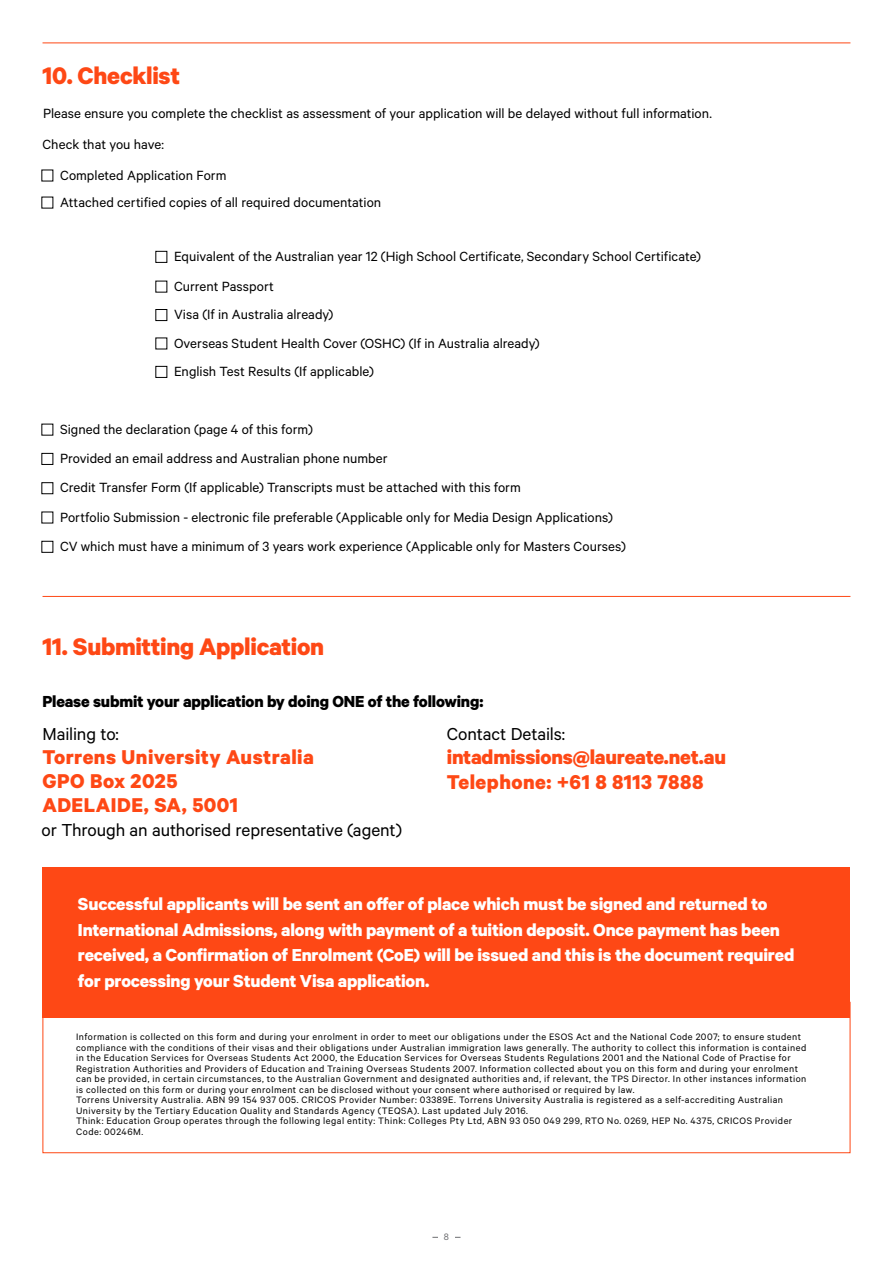
<style>
.page{position:relative;width:893px;height:1263px;background:#fff}
.page>*{position:absolute;margin:0;border:0;box-sizing:border-box;transform-origin:0 0}
.t1{font:700 27px "Calibre";letter-spacing:-.01em;color:#fe4815}
.t2{font:700 22.5px/24px "Calibre";letter-spacing:.015em;color:#fe4815}
.t3{font:700 22.5px "Calibre";letter-spacing:-.01em;color:#fe4815}
.t4{font:700 19.5px/25.5px "Calibre";letter-spacing:-.01em;color:#fff}
.t5{font:19.5px "Calibre";letter-spacing:-.005em;color:#000}
.t6{font:700 18px "Calibre";letter-spacing:-.01em;color:#000}
.t7{font:15px/29.2px "Calibre";color:#000}
.t8{font:10.5px/10.5px "Calibre";letter-spacing:.045em;color:#000}
.t9{font:10.5px "Calibre";color:#6d6e71}
</style>
<div class="page">
<div style="left:43px;top:867px;width:807px;height:151px;background:#fe4815"></div>
<hr style="left:43px;top:596px;width:807px;height:1px;background:#fe4815">
<hr style="left:43px;top:43px;width:807px;height:1px;background:#fe4815">
<div style="left:42px;top:453px;width:11px;height:12px;border:1px solid #000"></div>
<div style="left:42px;top:482px;width:11px;height:12px;border:1px solid #000"></div>
<div style="left:42px;top:541px;width:11px;height:11px;border:1px solid #000"></div>
<div style="left:156px;top:251px;width:11px;height:12px;border:1px solid #000"></div>
<div style="left:156px;top:309px;width:11px;height:12px;border:1px solid #000"></div>
<div style="left:156px;top:366px;width:11px;height:12px;border:1px solid #000"></div>
<div style="left:43px;top:1002px;width:807px;height:151px;border:1px solid #fe4815"></div>
<h1 class="t1" style="left:43px;top:59px;width:139px">10. Checklist</h1>
<h3 class="t7" style="left:43px;top:98px;width:670px">Please ensure you complete the checklist as assessment of your application will be delayed without full information.</h3>
<h3 class="t7" style="left:43px;top:129px;width:123px">Check that you have:</h3>
<h3 class="t7" style="left:60px;top:160px;width:168px">Completed Application Form</h3>
<h3 class="t7" style="left:60px;top:187px;width:323px">Attached certified copies of all required documentation</h3>
<p class="t7" style="left:174px;top:241px;width:528px;line-height:28.8px">Equivalent of the Australian year 12 (High School Certificate, Secondary School Certificate)<br>Current Passport<br>Visa (If in Australia already)<br>Overseas Student Health Cover (OSHC) (If in Australia already)<br>English Test Results (If applicable)</p>
<p class="t7" style="left:60px;top:414px;width:567px">Signed the declaration (page 4 of this form)<br>Provided an email address and Australian phone number<br>Credit Transfer Form (If applicable) Transcripts must be attached with this form<br>Portfolio Submission - electronic file preferable (Applicable only for Media Design Applications)<br>CV which must have a minimum of 3 years work experience (Applicable only for Masters Courses)</p>
<h1 class="t1" style="left:43px;top:630px;width:283px">11. Submitting Application</h1>
<h3 class="t6" style="left:43px;top:690px;width:442px">Please submit your application by doing ONE of the following:</h3>
<h3 class="t5" style="left:43px;top:722px;width:78px">Mailing to:</h3>
<h3 class="t5" style="left:447px;top:722px;width:120px">Contact Details:</h3>
<h2 class="t2" style="left:43px;top:744px;width:273px">Torrens University Australia</h2>
<h2 class="t3" style="left:447px;top:743px;width:281px">intadmissions@laureate.net.au</h2>
<h2 class="t2" style="left:43px;top:768px;width:197px">GPO Box 2025<br>ADELAIDE, SA, 5001</h2>
<h2 class="t2" style="left:447px;top:770px;width:258px">Telephone: +61 8 8113 7888</h2>
<h3 class="t5" style="left:42px;top:818px;width:362px">or Through an authorised representative (agent)</h3>
<p class="t4" style="left:78px;top:891px;width:718px">Successful applicants will be sent an offer of place which must be signed and returned to International Admissions, along with payment of a tuition deposit. Once payment has been received, a Confirmation of Enrolment (CoE) will be issued and this is the document required for processing your Student Visa application.</p>
<p class="t8" style="left:76px;top:1031px;width:732px">Information is collected on this form and during your enrolment in order to meet our obligations under the ESOS Act and the National Code 2007; to ensure student compliance with the conditions of their visas and their obligations under Australian immigration laws generally. The authority to collect this information is contained in the Education Services for Overseas Students Act 2000, the Education Services for Overseas Students Regulations 2001 and the National Code of Practise for Registration Authorities and Providers of Education and Training Overseas Students 2007. Information collected about you on this form and during your enrolment can be provided, in certain circumstances, to the Australian Government and designated authorities and, if relevant, the TPS Director. In other instances information is collected on this form or during your enrolment can be disclosed without your consent where authorised or required by law.<br>Torrens University Australia. ABN 99 154 937 005. CRICOS Provider Number: 03389E. Torrens University Australia is registered as a self-accrediting Australian University by the Tertiary Education Quality and Standards Agency (TEQSA). Last updated July 2016.<br>Think: Education Group operates through the following legal entity: Think: Colleges Pty Ltd, ABN 93 050 049 299, RTO No. 0269, HEP No. 4375, CRICOS Provider Code: 00246M.</p>
<p class="t9" style="left:444px;top:1231px;width:7px">8</p>
</div>
